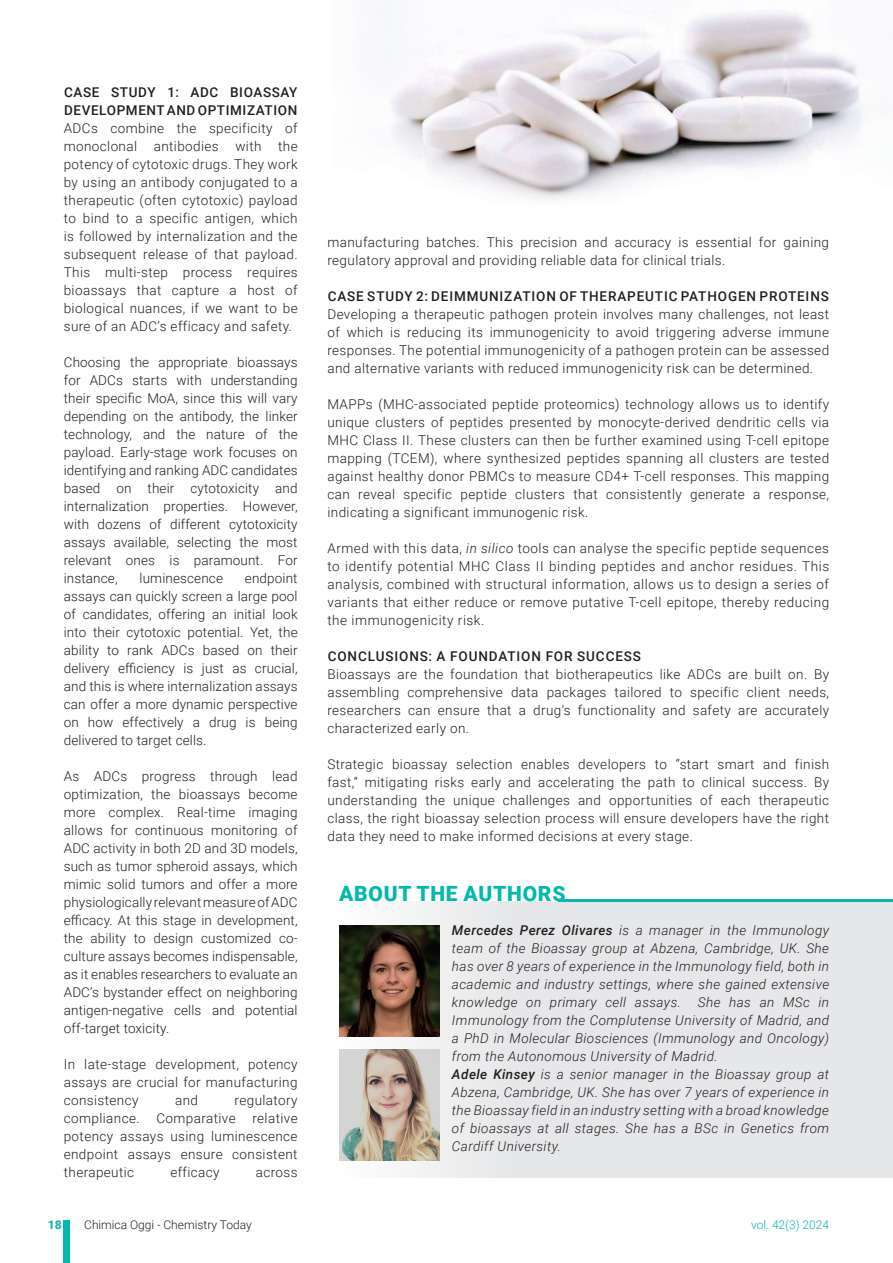
<style>
.page{position:relative;width:893px;height:1263px;background:#fff}
.page>*{position:absolute;margin:0;border:0;box-sizing:border-box;transform-origin:0 0}
.t1{font:900 21px "Roboto";letter-spacing:.035em;color:#03b9ac}
.t2{font:300 13.5px/18px "Roboto";letter-spacing:.03em;color:#231f20;text-align:justify}
.t3{font:italic 300 13.5px/18px "Roboto";letter-spacing:.03em;color:#231f20}
.t4{font:500 13.5px "Roboto";letter-spacing:.065em;color:#231f20}
.t5{font:500 13.5px/18px "Roboto";letter-spacing:.045em;color:#231f20}
.t6{font:300 13.5px "Roboto";letter-spacing:.01em;color:#231f20}
.t7{font:300 12px "Roboto";color:#231f20}
.t8{font:300 12px "Roboto";color:#03b9ac}
.t9{font:900 12px "Roboto";color:#15baae}
.s1{font-style:italic}
.s2{font-weight:500}
</style>
<div class="page">
<div style="left:407px;top:901px;width:486px;height:277px;background:#e6e7e9"></div>
<img style="left:339px;top:925px;width:100px;height:112px">
<hr style="left:558px;top:899px;width:335px;height:2px;background:#03b9ac">
<img style="left:339px;top:1049px;width:100px;height:112px">
<div style="left:64px;top:1220px;width:6px;height:43px;background:#03b9ac"></div>
<img style="left:384px;top:0;width:482px;height:199px">
<p class="t5" style="left:64px;top:83px;width:235px">CASE STUDY 1: ADC BIOASSAY<br>DEVELOPMENT AND OPTIMIZATION</p>
<p class="t2" style="left:64px;top:119px;width:235px">ADCs combine the specificity of monoclonal antibodies with the potency of cytotoxic drugs. They work by using an antibody conjugated to a therapeutic (often cytotoxic) payload to bind to a specific antigen, which is followed by internalization and the subsequent release of that payload.<br>This multi-step process requires bioassays that capture a host of biological nuances, if we want to be sure of an ADC’s efficacy and safety.</p>
<p class="t2" style="left:64px;top:353px;width:235px">Choosing the appropriate bioassays for ADCs starts with understanding their specific MoA, since this will vary depending on the antibody, the linker technology, and the nature of the payload. Early-stage work focuses on identifying and ranking ADC candidates based on their cytotoxicity and internalization properties. However, with dozens of different cytotoxicity assays available, selecting the most relevant ones is paramount. For instance,</p>
<p class="t2" style="left:64px;top:569px;width:235px;text-indent:181px">endpoint assays can quickly screen a large pool of candidates, offering an initial look into their cytotoxic potential. Yet, the ability to rank ADCs based on their delivery efficiency is just as crucial, and this is where internalization assays can offer a more dynamic perspective on how effectively a drug is being delivered to target cells.</p>
<p class="t2" style="left:64px;top:767px;width:235px">As ADCs progress through lead optimization, the bioassays become more complex. Real-time imaging allows for continuous monitoring of ADC activity in both 2D and 3D models, such as tumor spheroid assays, which mimic solid tumors and offer a more physiologically relevant measure of ADC efficacy. At this stage in development, the ability to design customized co&shy;culture assays becomes indispensable, as it enables researchers to evaluate an ADC’s bystander effect on neighboring antigen-negative cells and potential off-target toxicity.</p>
<p class="t2" style="left:64px;top:1055px;width:235px">In late-stage development, potency assays are crucial for manufacturing consistency</p>
<p class="t6" style="left:140px;top:569px;width:85px">luminescence</p>
<p class="t2" style="left:64px;top:1091px;width:235px;text-indent:171px">regulatory compliance. Comparative relative potency assays using luminescence endpoint assays ensure consistent therapeutic</p>
<p class="t2" style="left:175px;top:1091px;width:24px">and</p>
<p class="t2" style="left:170px;top:1163px;width:51px">efficacy</p>
<p class="t2" style="left:256px;top:1163px;width:43px">across</p>
<p class="t2" style="left:327px;top:233px;width:503px">manufacturing batches. This precision and accuracy is essential for gaining regulatory approval and providing reliable data for clinical trials.</p>
<p class="t4" style="left:328px;top:287px;width:503px">CASE STUDY 2: DEIMMUNIZATION OF THERAPEUTIC PATHOGEN PROTEINS</p>
<p class="t2" style="left:327px;top:305px;width:503px">Developing a therapeutic pathogen protein involves many challenges, not least of which is reducing its immunogenicity to avoid triggering adverse immune responses. The potential immunogenicity of a pathogen protein can be assessed and alternative variants with reduced immunogenicity risk can be determined.</p>
<p class="t2" style="left:327px;top:395px;width:503px">MAPPs (MHC-associated peptide proteomics) technology allows us to identify unique clusters of peptides presented by monocyte-derived dendritic cells via MHC Class II. These clusters can then be further examined using T-cell epitope mapping (TCEM), where synthesized peptides spanning all clusters are tested against healthy donor PBMCs to measure CD4+ T-cell responses. This mapping can reveal specific peptide clusters that consistently generate a response, indicating a significant immunogenic risk.</p>
<p class="t2" style="left:327px;top:539px;width:503px">Armed with this data, <span class="s1">in silico</span> tools can analyse the specific peptide sequences to identify potential MHC Class II binding peptides and anchor residues. This analysis, combined with structural information, allows us to design a series of variants that either reduce or remove putative T-cell epitope, thereby reducing the immunogenicity risk.</p>
<p class="t4" style="left:328px;top:647px;width:315px">CONCLUSIONS: A FOUNDATION FOR SUCCESS</p>
<p class="t2" style="left:327px;top:665px;width:503px">Bioassays are the foundation that biotherapeutics like ADCs are built on. By assembling comprehensive data packages tailored to specific client needs, researchers can ensure that a drug’s functionality and safety are accurately characterized early on.</p>
<p class="t2" style="left:327px;top:755px;width:503px">Strategic bioassay selection enables developers to “start smart and finish fast,” mitigating risks early and accelerating the path to clinical success. By understanding the unique challenges and opportunities of each therapeutic class, the right bioassay selection process will ensure developers have the right data they need to make informed decisions at every stage.</p>
<h1 class="t1" style="left:339px;top:879px;width:228px">ABOUT THE AUTHORS</h1>
<p class="t3" style="left:452px;top:921px;width:379px"><span class="s2">Mercedes Perez Olivares</span> is a manager in the Immunology team of the Bioassay group at Abzena, Cambridge, UK. She has over 8 years of experience in the Immunology field, both in academic and industry settings, where she gained extensive knowledge on primary cell assays. She has an MSc in Immunology from the Complutense University of Madrid, and a PhD in Molecular Biosciences (Immunology and Oncology) from the Autonomous University of Madrid.<br><span class="s2">Adele Kinsey</span> is a senior manager in the Bioassay group at Abzena, Cambridge, UK. She has over 7 years of experience in the Bioassay field in an industry setting with a broad knowledge of bioassays at all stages. She has a BSc in Genetics from Cardiff University.</p>
<p class="t9" style="left:48px;top:1217px;width:15px">18</p>
<p class="t7" style="left:84px;top:1217px;width:169px">Chimica Oggi - Chemistry Today</p>
<p class="t8" style="left:751px;top:1217px;width:80px">vol. 42(3) 2024</p>
</div>
